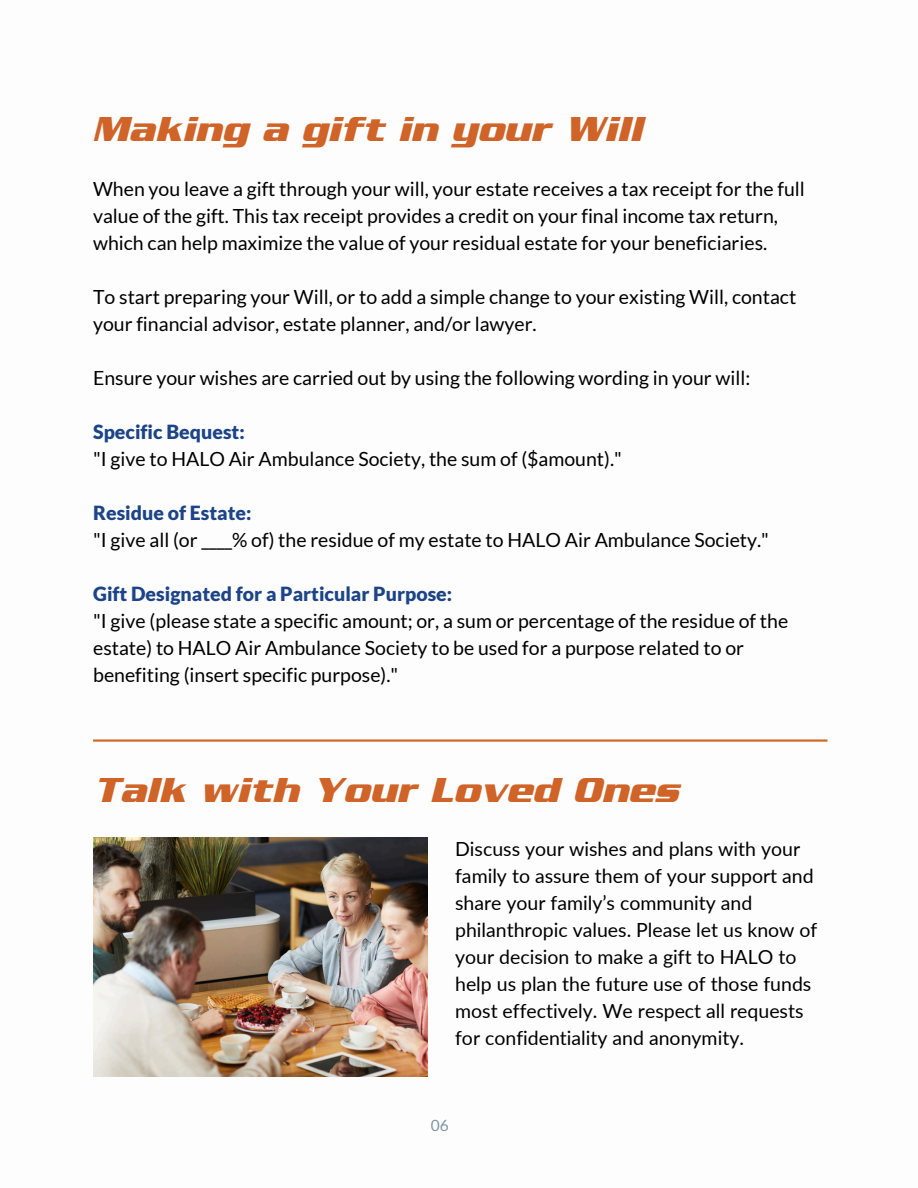
<style>
.page{position:relative;width:918px;height:1188px;background:#fff}
.page>*{position:absolute;margin:0;border:0;box-sizing:border-box;transform-origin:0 0}
.t1{font:italic 37.5px "Serpentine Sans ICG Bold";color:#cf6328}
.t2{font:19.5px/27px "Lato";color:#000}
.t3{font:900 19.5px "Lato";color:#1d4486}
.t4{font:15.45px "Lato";color:#7f95a2}
</style>
<div class="page">
<img style="left:93px;top:838px;width:334px;height:239px">
<hr style="left:93px;top:739px;width:735px;height:3px;background:#ce6c28">
<h1 class="t1" style="left:92px;top:108px;width:552px">Making a gift in your Will</h1>
<p class="t2" style="left:93px;top:175px;width:713px">When you leave a gift through your will, your estate receives a tax receipt for the full value of the gift. This tax receipt provides a credit on your final income tax return, which can help maximize the value of your residual estate for your beneficiaries.</p>
<p class="t2" style="left:93px;top:283px;width:705px">To start preparing your Will, or to add a simple change to your existing Will, contact your financial advisor, estate planner, and/or lawyer.</p>
<p class="t2" style="left:93px;top:364px;width:659px">Ensure your wishes are carried out by using the following wording in your will:</p>
<p class="t3" style="left:93px;top:420px;width:153px">Specific Bequest:</p>
<p class="t2" style="left:93px;top:445px;width:530px">"I give to HALO Air Ambulance Society, the sum of ($amount)."</p>
<p class="t3" style="left:93px;top:501px;width:160px">Residue of Estate:</p>
<p class="t2" style="left:93px;top:526px;width:677px">"I give all (or ____% of) the residue of my estate to HALO Air Ambulance Society."</p>
<p class="t3" style="left:93px;top:582px;width:361px">Gift Designated for a Particular Purpose:</p>
<p class="t2" style="left:93px;top:607px;width:697px">"I give (please state a specific amount; or, a sum or percentage of the residue of the estate) to HALO Air Ambulance Society to be used for a purpose related to or benefiting (insert specific purpose)."</p>
<p class="t1" style="left:93px;top:768px;width:587px">Talk with Your Loved Ones</p>
<p class="t2" style="left:455px;top:835px;width:364px">Discuss your wishes and plans with your family to assure them of your support and share your family’s community and philanthropic values. Please let us know of your decision to make a gift to HALO to help us plan the future use of those funds most effectively. We respect all requests for confidentiality and anonymity.</p>
<p class="t4" style="left:431px;top:1116px;width:19px">06</p>
</div>
